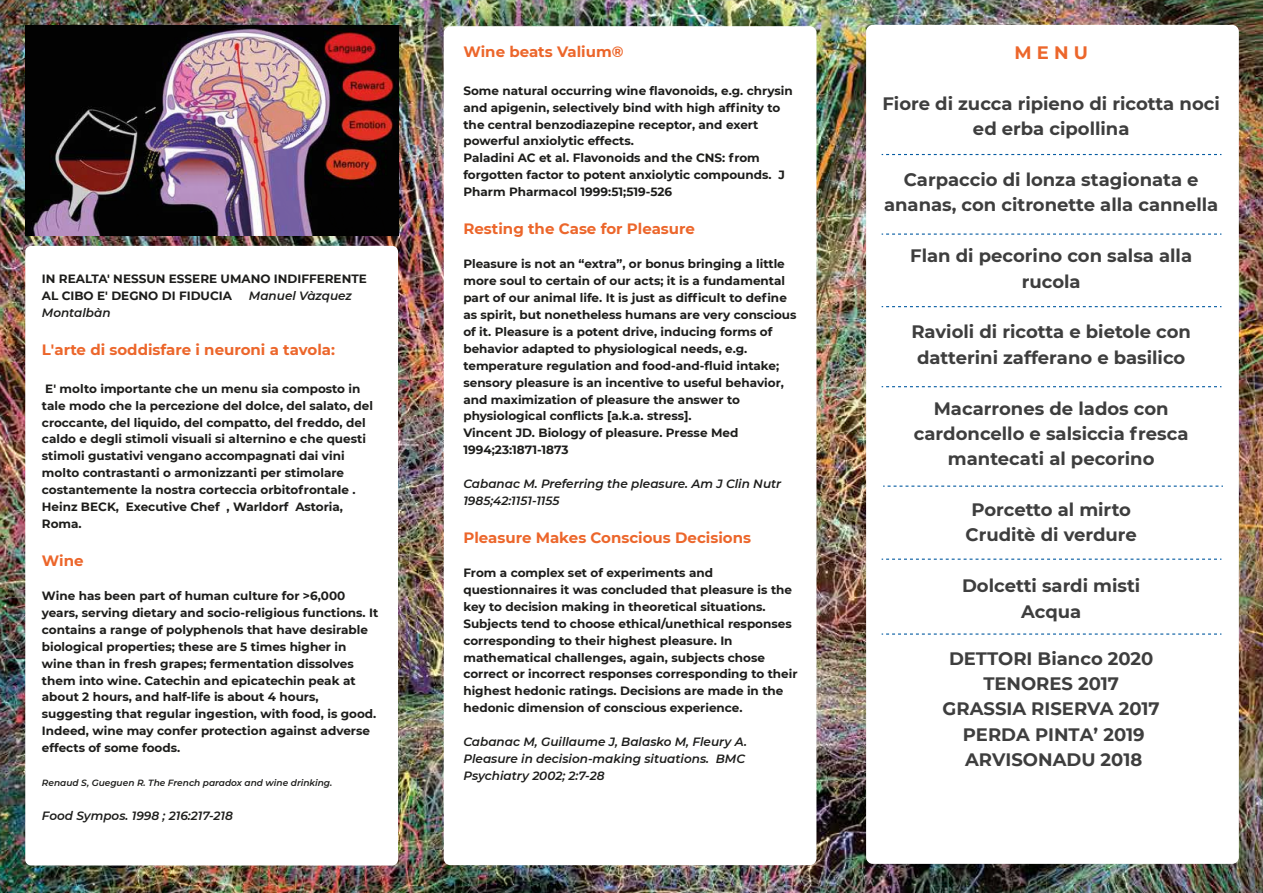
<style>
.page{position:relative;width:1263px;height:893px;background:#fff}
.page>*{position:absolute;margin:0;border:0;box-sizing:border-box;transform-origin:0 0}
.t1{font:700 18px/25.3px "Montserrat";color:#3e3e3e;text-align:center}
.t2{font:700 18px "Montserrat";color:#ec662b}
.t3{font:700 15px "Montserrat";color:#ec662b}
.t4{font:700 12px/17px "Montserrat";color:#1d1d1b}
.t5{font:italic 600 12px/17px "Montserrat";color:#1d1d1b}
.t6{font:italic 600 9px "Montserrat";color:#1d1d1b}
</style>
<div class="page">
<img style="left:0;top:0;width:1263px;height:893px">
<div style="left:25px;top:246px;width:373px;height:619px;background:#fff;border-radius:6px"></div>
<div style="left:444px;top:26px;width:372px;height:839px;background:#fff;border-radius:7px"></div>
<div style="left:866px;top:25px;width:373px;height:839px;background:#fff;border-radius:7px"></div>
<img style="left:25px;top:26px;width:373px;height:209px">
<svg style="left:882px;top:154px;width:339px;height:1px"></svg>
<svg style="left:882px;top:234px;width:339px;height:1px"></svg>
<svg style="left:882px;top:306px;width:339px;height:1px"></svg>
<svg style="left:882px;top:386px;width:339px;height:1px"></svg>
<svg style="left:883px;top:486px;width:340px;height:1px"></svg>
<svg style="left:882px;top:559px;width:339px;height:1px"></svg>
<svg style="left:882px;top:633px;width:339px;height:2px"></svg>
<p class="t4" style="left:42px;top:269px;width:326px">IN REALTA' NESSUN ESSERE UMANO INDIFFERENTE<br>AL CIBO E' DEGNO DI FIDUCIA</p>
<p class="t5" style="left:249px;top:286px;width:105px">Manuel Vàzquez</p>
<p class="t5" style="left:42px;top:303px;width:70px">Montalbàn</p>
<p class="t3" style="left:42px;top:338px;width:295px">L'arte di soddisfare i neuroni a tavola:</p>
<p class="t4" style="left:42px;top:379px;width:333px">E' molto importante che un menu sia composto in tale modo che la percezione del dolce, del salato, del croccante, del liquido, del compatto, del freddo, del caldo e degli stimoli visuali si alternino e che questi stimoli gustativi vengano accompagnati dai vini molto contrastanti o armonizzanti per stimolare costantemente la nostra corteccia orbitofrontale .<br>Heinz BECK, Executive Chef , Warldorf Astoria, Roma.</p>
<p class="t3" style="left:42px;top:550px;width:43px">Wine</p>
<p class="t4" style="left:42px;top:587px;width:338px">Wine has been part of human culture for &gt;6,000 years, serving dietary and socio-religious functions. It contains a range of polyphenols that have desirable biological properties; these are 5 times higher in wine than in fresh grapes; fermentation dissolves them into wine. Catechin and epicatechin peak at about 2 hours, and half-life is about 4 hours, suggesting that regular ingestion, with food, is good.<br>Indeed, wine may confer protection against adverse effects of some foods.</p>
<p class="t6" style="left:42px;top:776px;width:292px">Renaud S, Gueguen R. The French paradox and wine drinking.</p>
<p class="t5" style="left:42px;top:807px;width:192px">Food Sympos. 1998 ; 216:217-218</p>
<p class="t3" style="left:463px;top:40px;width:162px">Wine beats Valium®</p>
<p class="t4" style="left:463px;top:81px;width:331px">Some natural occurring wine flavonoids, e.g. chrysin and apigenin, selectively bind with high affinity to the central benzodiazepine receptor, and exert powerful anxiolytic effects.<br>Paladini AC et al. Flavonoids and the CNS: from forgotten factor to potent anxiolytic compounds. J Pharm Pharmacol 1999:51;519-526</p>
<p class="t3" style="left:463px;top:218px;width:233px">Resting the Case for Pleasure</p>
<p class="t4" style="left:463px;top:255px;width:335px">Pleasure is not an “extra”, or bonus bringing a little more soul to certain of our acts; it is a fundamental part of our animal life. It is just as difficult to define as spirit, but nonetheless humans are very conscious of it. Pleasure is a potent drive, inducing forms of behavior adapted to physiological needs, e.g. temperature regulation and food-and-fluid intake; sensory pleasure is an incentive to useful behavior, and maximization of pleasure the answer to physiological conflicts [a.k.a. stress].<br>Vincent JD. Biology of pleasure. Presse Med 1994;23:1871-1873</p>
<p class="t5" style="left:463px;top:475px;width:319px">Cabanac M. Preferring the pleasure. Am J Clin Nutr<br>1985;42:1151-1155</p>
<p class="t3" style="left:463px;top:527px;width:289px">Pleasure Makes Conscious Decisions</p>
<p class="t4" style="left:463px;top:564px;width:336px">From a complex set of experiments and questionnaires it was concluded that pleasure is the key to decision making in theoretical situations.<br>Subjects tend to choose ethical/unethical responses corresponding to their highest pleasure. In mathematical challenges, again, subjects chose correct or incorrect responses corresponding to their highest hedonic ratings. Decisions are made in the hedonic dimension of conscious experience.</p>
<p class="t5" style="left:463px;top:733px;width:285px">Cabanac M, Guillaume J, Balasko M, Fleury A.<br>Pleasure in decision-making situations. BMC<br>Psychiatry 2002; 2:7-28</p>
<h1 class="t2" style="left:1014px;top:40px;width:75px">M E N U</h1>
<h1 class="t1" style="left:883px;top:90px;width:339px">Fiore di zucca ripieno di ricotta noci ed erba cipollina</h1>
<h1 class="t1" style="left:884px;top:166px;width:336px">Carpaccio di lonza stagionata e ananas, con citronette alla cannella</h1>
<h1 class="t1" style="left:910px;top:242px;width:283px">Flan di pecorino con salsa alla rucola</h1>
<h1 class="t1" style="left:911px;top:318px;width:281px">Ravioli di ricotta e bietole con datterini zafferano e basilico</h1>
<h1 class="t1" style="left:914px;top:395px;width:276px">Macarrones de lados con cardoncello e salsiccia fresca mantecati al pecorino</h1>
<h1 class="t1" style="left:965px;top:496px;width:173px">Porcetto al mirto<br>Cruditè di verdure</h1>
<h1 class="t1" style="left:962px;top:572px;width:180px">Dolcetti sardi misti<br>Acqua</h1>
<h1 class="t1" style="left:943px;top:645px;width:219px">DETTORI Bianco 2020<br>TENORES 2017<br>GRASSIA RISERVA 2017<br>PERDA PINTA’ 2019<br>ARVISONADU 2018</h1>
</div>
